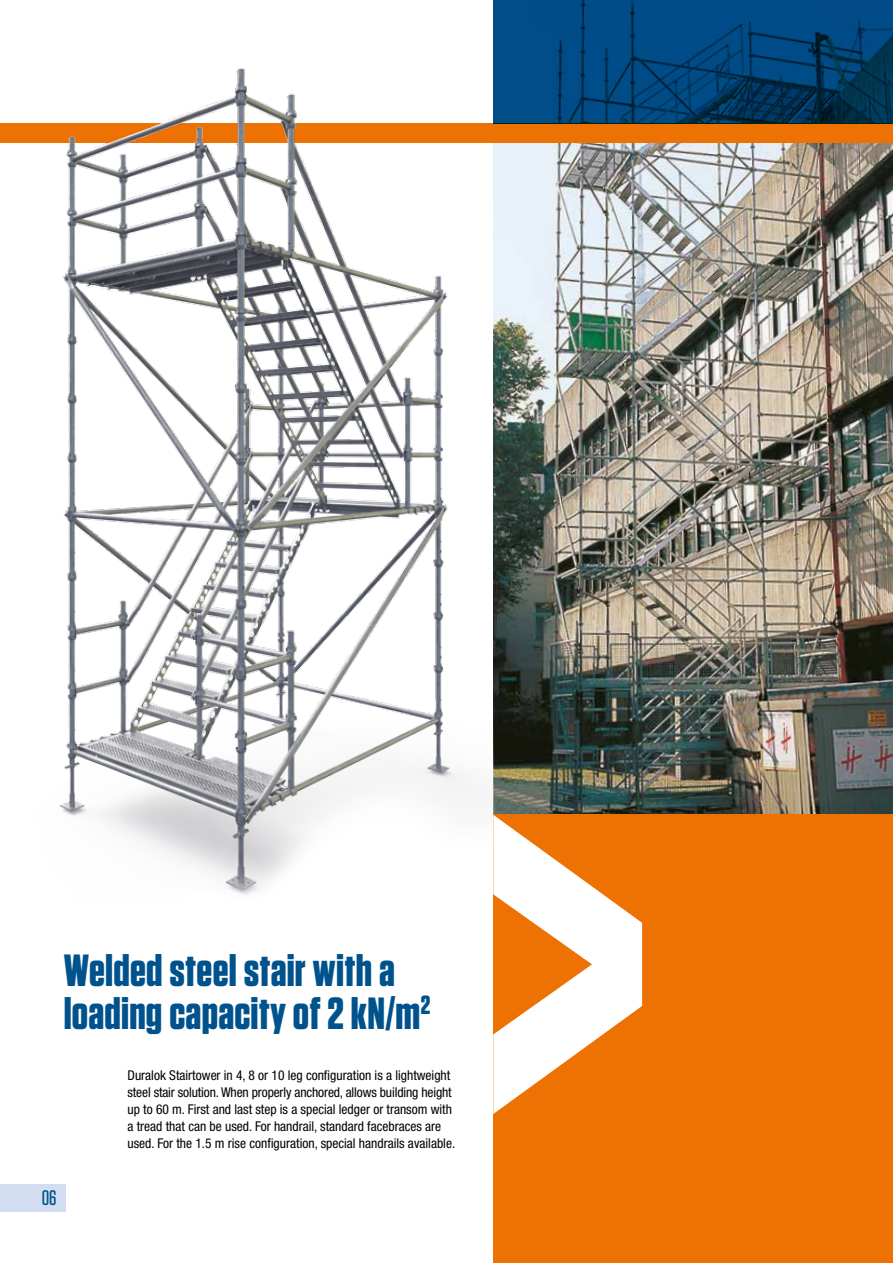
<style>
.page{position:relative;width:893px;height:1263px;background:#fff}
.page>*{position:absolute;margin:0;border:0;box-sizing:border-box;transform-origin:0 0}
.t1{font:700 45px/43.5px "Tungsten";letter-spacing:.005em;color:#00528d}
.t2{font:500 21px "Tungsten";color:#00528d}
.t3{font:condensed 13.5px/17px "Helvetica Neue LT Pro";color:#000}
</style>
<div class="page">
<img style="left:493px;top:142px;width:400px;height:673px">
<div style="left:0;top:1185px;width:66px;height:27px;background:#d3ddf2"></div>
<div style="left:0;top:123px;width:893px;height:19px;background:#ee7203"></div>
<img style="left:0;top:68px;width:493px;height:827px">
<svg style="left:493px;top:0;width:400px;height:123px;background:#004377"></svg>
<div style="left:493px;top:815px;width:400px;height:448px;background:#ee7203"></div>
<svg style="left:493px;top:815px;width:149px;height:299px"></svg>
<h1 class="t1" style="left:64px;top:949px;width:368px">Welded steel stair with a loading capacity of 2 kN/m<sup>2</sup></h1>
<p class="t3" style="left:128px;top:1067px;width:329px">Duralok Stairtower in 4, 8 or 10 leg configuration is a lightweight steel stair solution. When properly anchored, allows building height up to 60 m. First and last step is a special ledger or transom with a tread that can be used. For handrail, standard facebraces are used. For the 1.5 m rise configuration, special handrails available.</p>
<h2 class="t2" style="left:42px;top:1187px;width:16px">06</h2>
</div>
